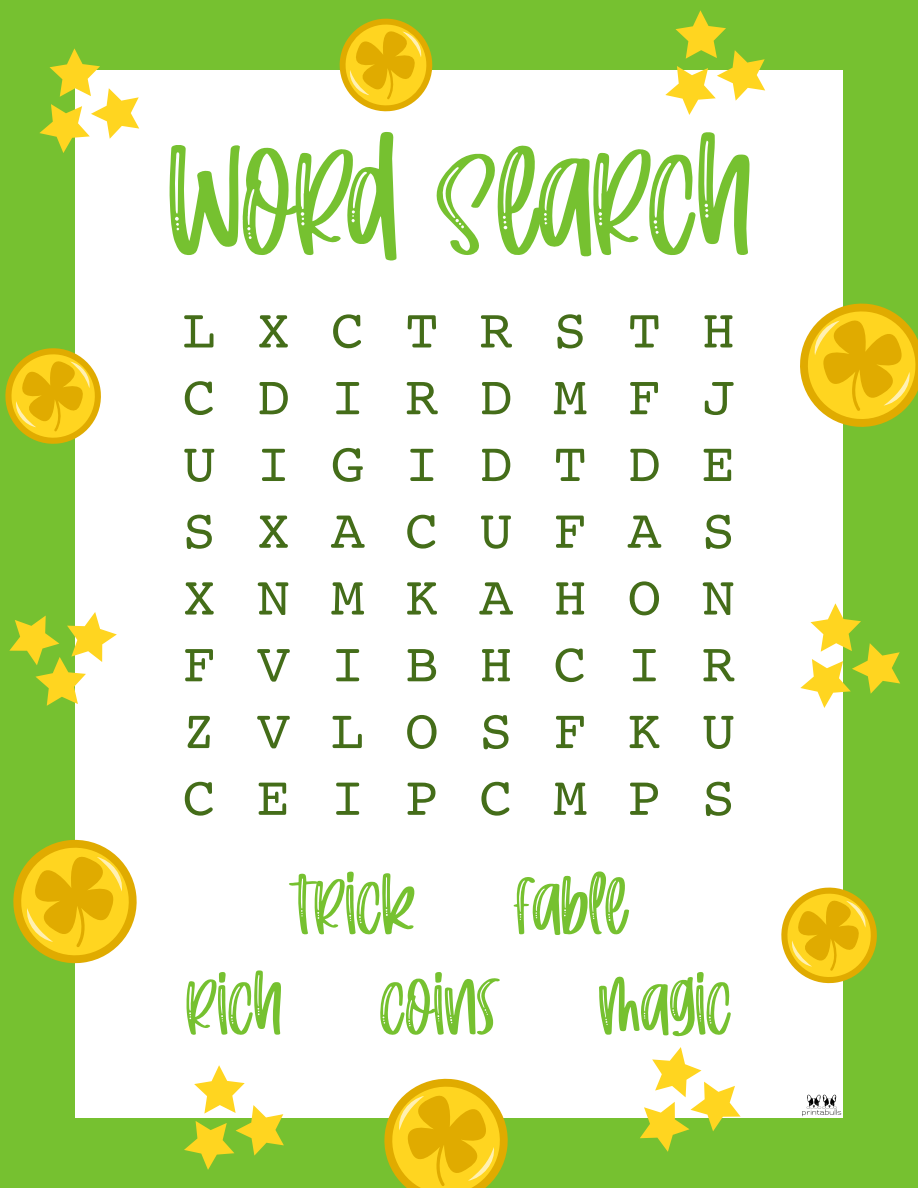
<style>
.page{position:relative;width:918px;height:1188px;background:#76c130}
.page>*{position:absolute;margin:0;border:0;box-sizing:border-box;transform-origin:0 0}
.t1{font:138.45px "Something Font";color:#76c130}
.t2{font:72.45px "Something Font";color:#76c130}
.t3{font:55.65px/66.8px "Courier";color:#446d19;text-align:justify}
</style>
<div class="page">
<div style="left:75px;top:70px;width:768px;height:1048px;background:#fff"></div>
<svg style="left:802px;top:1095px;width:39px;height:21px"></svg>
<svg style="left:800px;top:303px;width:118px;height:124px"></svg>
<svg style="left:384px;top:1078px;width:124px;height:110px"></svg>
<svg style="left:13px;top:839px;width:124px;height:125px"></svg>
<svg style="left:339px;top:18px;width:94px;height:94px"></svg>
<svg style="left:781px;top:887px;width:96px;height:97px"></svg>
<svg style="left:5px;top:348px;width:96px;height:96px"></svg>
<svg style="left:800px;top:603px;width:100px;height:105px"></svg>
<svg style="left:9px;top:612px;width:108px;height:94px"></svg>
<svg style="left:39px;top:48px;width:100px;height:105px"></svg>
<svg style="left:665px;top:10px;width:100px;height:105px"></svg>
<svg style="left:184px;top:1065px;width:100px;height:105px"></svg>
<svg style="left:640px;top:1047px;width:101px;height:105px"></svg>
<h1 class="t1" style="left:168px;top:113px;width:584px">WORD SEARCH</h1>
<p class="t3" style="left:183px;top:295px;width:554px">L X C T R S T H C D I R D M F J U I G I D T D E S X A C U F A S X N M K A H O N F V I B H C I R Z V L O S F K U C E I P C M P S</p>
<h2 class="t2" style="left:288px;top:860px;width:128px">TRICK</h2>
<h2 class="t2" style="left:513px;top:860px;width:118px">FABLE</h2>
<h2 class="t2" style="left:186px;top:960px;width:97px">RICH</h2>
<h2 class="t2" style="left:380px;top:960px;width:122px">COINS</h2>
<h2 class="t2" style="left:598px;top:960px;width:135px">MAGIC</h2>
</div>
